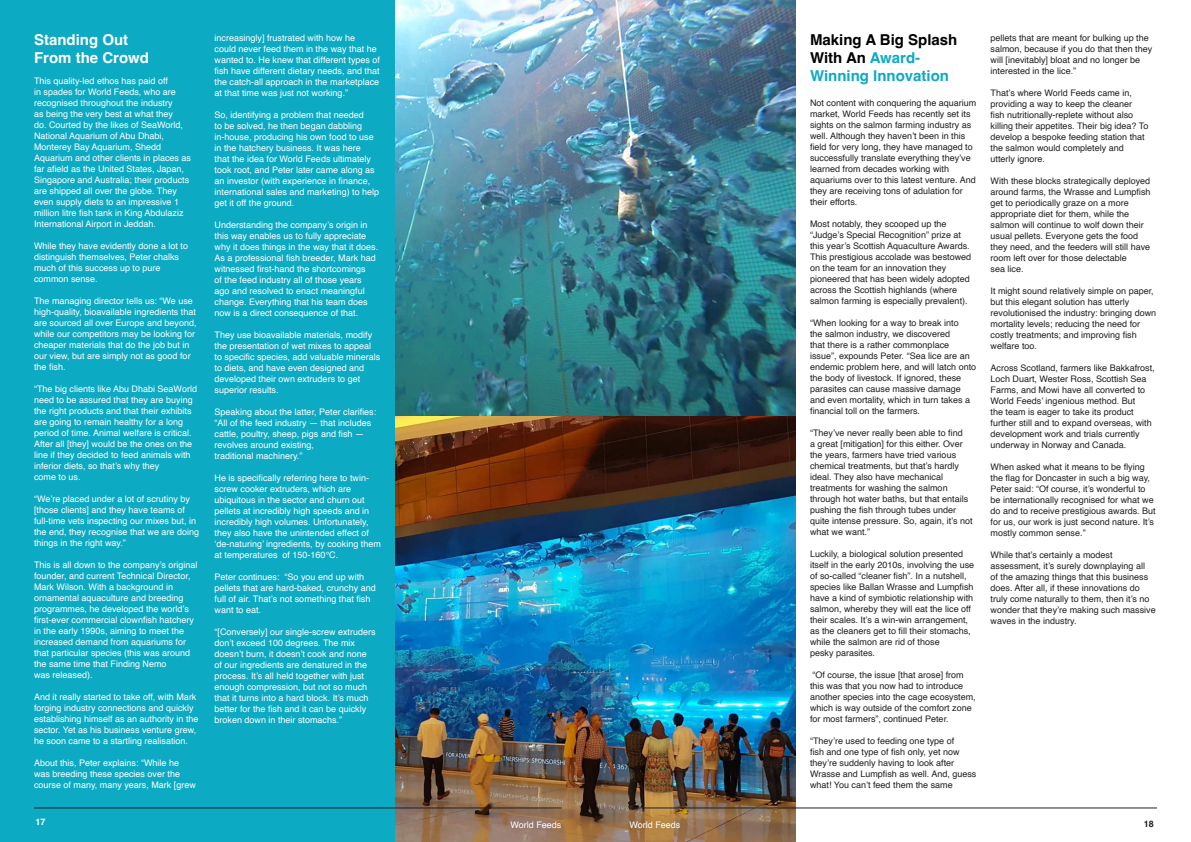
<style>
.page{position:relative;width:1191px;height:842px;background:#fff}
.page>*{position:absolute;margin:0;border:0;box-sizing:border-box;transform-origin:0 0}
.t1{font:700 15px/18px "Helvetica";color:#0caac3}
.t2{font:700 15px/18px "Helvetica";color:#fff}
.t3{font:9px/11px "Helvetica";color:#fff}
.t4{font:9px/11px "Helvetica";color:#231f20}
.t5{font:700 9px "Helvetica";color:#231f20}
.t6{font:700 9px "Helvetica";color:#fff}
.s1{color:#000001}
</style>
<div class="page">
<div style="left:0;top:0;width:395px;height:842px;background:#0caac3"></div>
<img style="left:395px;top:0;width:401px;height:842px">
<hr style="left:34px;top:808px;width:527px;height:1px;background:#231f20">
<hr style="left:629px;top:808px;width:528px;height:1px;background:#231f20">
<p class="t2" style="left:34px;top:33px;width:117px">Standing Out<br>From the Crowd</p>
<p class="t1" style="left:810px;top:33px;width:149px"><span class="s1">Making A Big Splash<br>With An</span> Award-<br>Winning Innovation</p>
<p class="t3" style="left:214px;top:32px;width:167px">increasingly] frustrated with how he<br>could never feed them in the way that he wanted to. He knew that different types of fish have different dietary needs, and that the catch-all approach in the marketplace at that time was just not working.”</p>
<p class="t3" style="left:214px;top:109px;width:166px">So, identifying a problem that needed<br>to be solved, he then began dabbling in-house, producing his own food to use in the hatchery business. It was here<br>that the idea for World Feeds ultimately took root, and Peter later came along as an investor (with experience in finance, international sales and marketing) to help get it off the ground.</p>
<p class="t3" style="left:214px;top:219px;width:165px">Understanding the company’s origin in this way enables us to fully appreciate why it does things in the way that it does.<br>As a professional fish breeder, Mark had witnessed first-hand the shortcomings<br>of the feed industry all of those years ago and resolved to enact meaningful change. Everything that his team does now is a direct consequence of that.</p>
<p class="t3" style="left:214px;top:329px;width:167px">They use bioavailable materials, modify the presentation of wet mixes to appeal to specific species, add valuable minerals to diets, and have even designed and developed their own extruders to get superior results.</p>
<p class="t3" style="left:214px;top:406px;width:163px">Speaking about the latter, Peter clarifies: “All of the feed industry — that includes cattle, poultry, sheep, pigs and fish — revolves around existing,<br>traditional machinery.”</p>
<p class="t3" style="left:214px;top:472px;width:168px">He is specifically referring here to twin&shy;screw cooker extruders, which are ubiquitous in the sector and churn out pellets at incredibly high speeds and in incredibly high volumes. Unfortunately, they also have the unintended effect of ‘de-naturing’ ingredients, by cooking them at temperatures of 150-160°C.</p>
<p class="t3" style="left:214px;top:571px;width:163px">Peter continues: “So you end up with pellets that are hard-baked, crunchy and full of air. That’s not something that fish want to eat.</p>
<p class="t3" style="left:214px;top:626px;width:163px">“[Conversely] our single-screw extruders don’t exceed 100 degrees. The mix doesn’t burn, it doesn’t cook and none of our ingredients are denatured in the process. It’s all held together with just enough compression, but not so much that it turns into a hard block. It’s much better for the fish and it can be quickly broken down in their stomachs.”</p>
<p class="t3" style="left:34px;top:75px;width:159px">This quality-led ethos has paid off<br>in spades for World Feeds, who are recognised throughout the industry<br>as being the very best at what they<br>do. Courted by the likes of SeaWorld, National Aquarium of Abu Dhabi, Monterey Bay Aquarium, Shedd Aquarium and other clients in places as far afield as the United States, Japan, Singapore and Australia; their products are shipped all over the globe. They even supply diets to an impressive 1 million litre fish tank in King Abdulaziz International Airport in Jeddah.</p>
<p class="t3" style="left:34px;top:240px;width:156px">While they have evidently done a lot to distinguish themselves, Peter chalks much of this success up to pure common sense.</p>
<p class="t3" style="left:34px;top:295px;width:164px">The managing director tells us: “We use high-quality, bioavailable ingredients that are sourced all over Europe and beyond, while our competitors may be looking for cheaper materials that do the job but in our view, but are simply not as good for the fish.</p>
<p class="t3" style="left:34px;top:383px;width:164px">“The big clients like Abu Dhabi SeaWorld need to be assured that they are buying the right products and that their exhibits are going to remain healthy for a long period of time. Animal welfare is critical.<br>After all [they] would be the ones on the line if they decided to feed animals with inferior diets, so that’s why they<br>come to us.</p>
<p class="t3" style="left:34px;top:493px;width:167px">“We’re placed under a lot of scrutiny by [those clients] and they have teams of full-time vets inspecting our mixes but, in the end, they recognise that we are doing things in the right way.”</p>
<p class="t3" style="left:34px;top:559px;width:165px">This is all down to the company’s original founder, and current Technical Director, Mark Wilson. With a background in ornamental aquaculture and breeding programmes, he developed the world’s first-ever commercial clownfish hatchery in the early 1990s, aiming to meet the increased demand from aquariums for that particular species (this was around the same time that Finding Nemo<br>was released).</p>
<p class="t3" style="left:34px;top:691px;width:166px">And it really started to take off, with Mark forging industry connections and quickly establishing himself as an authority in the sector. Yet as his business venture grew, he soon came to a startling realisation.</p>
<p class="t3" style="left:34px;top:757px;width:163px">About this, Peter explains: “While he was breeding these species over the course of many, many years, Mark [grew</p>
<p class="t4" style="left:810px;top:98px;width:168px">Not content with conquering the aquarium market, World Feeds has recently set its sights on the salmon farming industry as well. Although they haven’t been in this field for very long, they have managed to successfully translate everything they’ve learned from decades working with aquariums over to this latest venture. And they are receiving tons of adulation for their efforts.</p>
<p class="t4" style="left:810px;top:219px;width:163px">Most notably, they scooped up the “Judge’s Special Recognition” prize at this year’s Scottish Aquaculture Awards.<br>This prestigious accolade was bestowed on the team for an innovation they pioneered that has been widely adopted across the Scottish highlands (where salmon farming is especially prevalent).</p>
<p class="t4" style="left:810px;top:318px;width:168px">“When looking for a way to break into<br>the salmon industry, we discovered<br>that there is a rather commonplace issue”, expounds Peter. “Sea lice are an endemic problem here, and will latch onto the body of livestock. If ignored, these parasites can cause massive damage and even mortality, which in turn takes a financial toll on the farmers.</p>
<p class="t4" style="left:810px;top:428px;width:164px">“They’ve never really been able to find<br>a great [mitigation] for this either. Over the years, farmers have tried various chemical treatments, but that’s hardly ideal. They also have mechanical treatments for washing the salmon through hot water baths, but that entails pushing the fish through tubes under quite intense pressure. So, again, it’s not what we want.”</p>
<p class="t4" style="left:810px;top:549px;width:166px">Luckily, a biological solution presented itself in the early 2010s, involving the use of so-called “cleaner fish”. In a nutshell, species like Ballan Wrasse and Lumpfish have a kind of symbiotic relationship with salmon, whereby they will eat the lice off their scales. It’s a win-win arrangement, as the cleaners get to fill their stomachs, while the salmon are rid of those<br>pesky parasites.</p>
<p class="t4" style="left:810px;top:670px;width:167px">“Of course, the issue [that arose] from this was that you now had to introduce another species into the cage ecosystem, which is way outside of the comfort zone for most farmers”, continued Peter.</p>
<p class="t4" style="left:810px;top:736px;width:168px">“They’re used to feeding one type of<br>fish and one type of fish only, yet now they’re suddenly having to look after Wrasse and Lumpfish as well. And, guess what! You can’t feed them the same</p>
<p class="t6" style="left:35px;top:817px;width:12px">17</p>
<p class="t3" style="left:510px;top:820px;width:52px">World Feeds</p>
<p class="t3" style="left:629px;top:820px;width:52px">World Feeds</p>
<p class="t4" style="left:990px;top:32px;width:163px">pellets that are meant for bulking up the salmon, because if you do that then they will [inevitably] bloat and no longer be interested in the lice.”</p>
<p class="t4" style="left:990px;top:87px;width:159px">That’s where World Feeds came in, providing a way to keep the cleaner fish nutritionally-replete without also killing their appetites. Their big idea? To develop a bespoke feeding station that the salmon would completely and utterly ignore.</p>
<p class="t4" style="left:990px;top:175px;width:161px">With these blocks strategically deployed around farms, the Wrasse and Lumpfish get to periodically graze on a more appropriate diet for them, while the salmon will continue to wolf down their usual pellets. Everyone gets the food they need, and the feeders will still have room left over for those delectable<br>sea lice.</p>
<p class="t4" style="left:990px;top:285px;width:167px">It might sound relatively simple on paper, but this elegant solution has utterly revolutionised the industry: bringing down mortality levels; reducing the need for costly treatments; and improving fish welfare too.</p>
<p class="t4" style="left:990px;top:362px;width:166px">Across Scotland, farmers like Bakkafrost, Loch Duart, Wester Ross, Scottish Sea Farms, and Mowi have all converted to World Feeds’ ingenious method. But<br>the team is eager to take its product further still and to expand overseas, with development work and trials currently underway in Norway and Canada.</p>
<p class="t4" style="left:990px;top:461px;width:167px">When asked what it means to be flying the flag for Doncaster in such a big way, Peter said: “Of course, it’s wonderful to be internationally recognised for what we do and to receive prestigious awards. But for us, our work is just second nature. It’s mostly common sense.”</p>
<p class="t4" style="left:990px;top:549px;width:167px">While that’s certainly a modest assessment, it’s surely downplaying all<br>of the amazing things that this business does. After all, if these innovations do truly come naturally to them, then it’s no wonder that they’re making such massive waves in the industry.</p>
<p class="t5" style="left:1143px;top:818px;width:12px">18</p>
</div>
